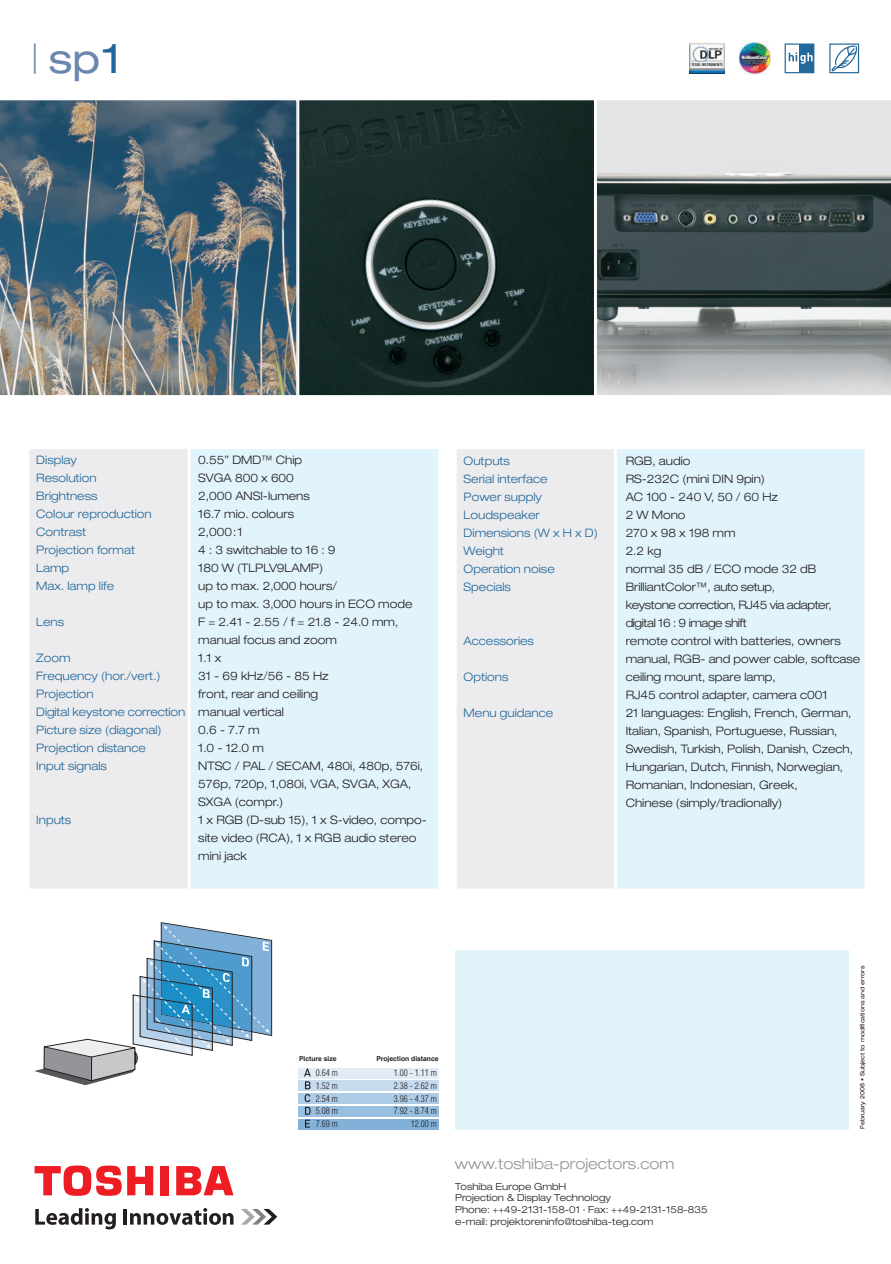
<style>
.page{position:relative;width:891px;height:1264px;background:#fff}
.page>*{position:absolute;margin:0;border:0;box-sizing:border-box;transform-origin:0 0}
.t1{font:expanded 40.5px "Helvetica Neue";color:#6a87b0}
.t2{font:300 expanded 15px "Helvetica Neue";color:#939598}
.t3{font:300 expanded 11.7px/18px "Helvetica Neue";color:#231f20}
.t4{font:300 expanded 11.7px/18px "Helvetica Neue";color:#23689a}
.t5{font:300 expanded 11.7px/18px "Helvetica Neue";letter-spacing:-.035em;color:#231f20}
.t6{font:300 expanded 9.75px/11.7px "Helvetica Neue";color:#231f20}
.t7{font:300 condensed 9px/12.6px "Helvetica";color:#231f20;text-align:justify}
.t8{font:700 6.75px "Helvetica";color:#231f20}
.t9{font:expanded 6px "Helvetica Neue";color:#231f20}
.s1{font-weight:100}
.s2{color:#23689a}
.s3{color:#231f20}
</style>
<div class="page">
<div style="left:456px;top:950px;width:393px;height:180px;background:#e1f4fc"></div>
<div style="left:299px;top:1118px;width:140px;height:11px;background:#81b1d9"></div>
<div style="left:299px;top:1067px;width:140px;height:11px;background:#e2ecf6"></div>
<div style="left:299px;top:1080px;width:140px;height:11px;background:#c7dbef"></div>
<div style="left:299px;top:1093px;width:140px;height:10px;background:#afcce7"></div>
<div style="left:299px;top:1105px;width:140px;height:11px;background:#98bee0"></div>
<svg style="left:304px;top:1068px;width:7px;height:59px"></svg>
<svg style="left:241px;top:1208px;width:36px;height:16px"></svg>
<svg style="left:35px;top:1208px;width:81px;height:21px"></svg>
<hr style="left:124px;top:1208px;width:3px;height:16px;background:#231f20">
<svg style="left:130px;top:1208px;width:104px;height:16px"></svg>
<div style="left:161px;top:1165px;width:8px;height:30px;background:#ee1d23"></div>
<svg style="left:176px;top:1166px;width:58px;height:29px"></svg>
<svg style="left:35px;top:1165px;width:118px;height:31px"></svg>
<div style="left:455px;top:447px;width:296px;height:443px;background:#ececee"></div>
<div style="left:454px;top:446px;width:299px;height:445px;border:3px solid #fff"></div>
<div style="left:28px;top:447px;width:296px;height:443px;background:#ececee"></div>
<div style="left:26px;top:446px;width:299px;height:445px;border:3px solid #fff"></div>
<div style="left:615px;top:447px;width:251px;height:443px;background:#e1f4fc"></div>
<div style="left:614px;top:446px;width:254px;height:445px;border:3px solid #fff"></div>
<div style="left:189px;top:447px;width:251px;height:443px;background:#e1f4fc"></div>
<div style="left:188px;top:446px;width:253px;height:445px;border:3px solid #fff"></div>
<svg style="left:34px;top:922px;width:238px;height:163px"></svg>
<svg style="left:0;top:99px;width:298px;height:297px;background:#5b717d"></svg>
<div style="left:829px;top:43px;width:30px;height:30px;border:1px solid #23689a"></div>
<div style="left:799px;top:44px;width:15px;height:29px;background:#23689a"></div>
<div style="left:785px;top:43px;width:29px;height:30px;border:1px solid #23689a"></div>
<svg style="left:789px;top:53px;width:24px;height:11px"></svg>
<svg style="left:831px;top:45px;width:27px;height:28px"></svg>
<img style="left:739px;top:42px;width:32px;height:32px">
<img style="left:690px;top:43px;width:35px;height:30px">
<img style="left:301px;top:102px;width:291px;height:291px">
<div style="left:298px;top:99px;width:297px;height:297px;border:2px solid #fff"></div>
<svg style="left:597px;top:100px;width:294px;height:295px;background:#879090"></svg>
<h1 class="t1" style="left:31px;top:43px;width:92px"><span class="s1">|</span> sp<span class="s2">1</span></h1>
<p class="t4" style="left:36px;top:452px;width:42px">Display</p>
<p class="t3" style="left:198px;top:452px;width:105px">0.55” DMD™ Chip</p>
<p class="t4" style="left:36px;top:470px;width:62px">Resolution</p>
<p class="t3" style="left:198px;top:470px;width:97px">SVGA 800 x 600</p>
<p class="t4" style="left:36px;top:488px;width:63px">Brightness</p>
<p class="t3" style="left:198px;top:488px;width:113px">2,000 ANSI-lumens</p>
<p class="t4" style="left:36px;top:506px;width:117px">Colour reproduction</p>
<p class="t3" style="left:198px;top:506px;width:97px">16.7 mio. colours</p>
<p class="t4" style="left:36px;top:524px;width:51px">Contrast</p>
<p class="t3" style="left:198px;top:524px;width:46px">2,000:1</p>
<p class="t4" style="left:36px;top:542px;width:100px">Projection format</p>
<p class="t3" style="left:198px;top:542px;width:139px">4 : 3 switchable to 16 : 9</p>
<p class="t4" style="left:36px;top:560px;width:34px">Lamp</p>
<p class="t3" style="left:198px;top:560px;width:126px">180 W (TLPLV9LAMP)</p>
<p class="t4" style="left:36px;top:578px;width:79px">Max. lamp life</p>
<p class="t3" style="left:198px;top:578px;width:216px">up to max. 2,000 hours/<br>up to max. 3,000 hours in ECO mode</p>
<p class="t4" style="left:36px;top:614px;width:29px">Lens</p>
<p class="t3" style="left:198px;top:614px;width:201px">F = 2.41 - 2.55 / f = 21.8 - 24.0 mm, manual focus and zoom</p>
<p class="t4" style="left:36px;top:650px;width:36px">Zoom</p>
<p class="t3" style="left:198px;top:650px;width:25px">1.1 x</p>
<p class="t4" style="left:36px;top:668px;width:126px">Frequency (hor./vert.)</p>
<p class="t3" style="left:198px;top:668px;width:132px">31 - 69 kHz/56 - 85 Hz</p>
<p class="t4" style="left:36px;top:686px;width:59px">Projection</p>
<p class="t4" style="left:36px;top:686px;width:283px;text-indent:162px"><span class="s3">front, rear and ceiling<br></span>Digital keystone correction <span class="s3">manual vertical<br></span>Picture size (diagonal)</p>
<p class="t3" style="left:198px;top:722px;width:63px">0.6 - 7.7 m</p>
<p class="t4" style="left:36px;top:740px;width:111px">Projection distance</p>
<p class="t3" style="left:198px;top:740px;width:67px">1.0 - 12.0 m</p>
<p class="t4" style="left:36px;top:758px;width:72px">Input signals</p>
<p class="t3" style="left:198px;top:758px;width:226px">NTSC / PAL / SECAM, 480i, 480p, 576i,<br>576p, 720p, 1,080i, VGA, SVGA, XGA,<br>SXGA (compr.)</p>
<p class="t4" style="left:36px;top:812px;width:37px">Inputs</p>
<p class="t3" style="left:198px;top:812px;width:230px">1 x RGB (D-sub 15), 1 x S-video, compo&shy;site video (RCA), 1 x RGB audio stereo mini jack</p>
<p class="t4" style="left:464px;top:453px;width:48px">Outputs</p>
<p class="t3" style="left:626px;top:453px;width:66px">RGB, audio</p>
<p class="t4" style="left:464px;top:471px;width:85px">Serial interface</p>
<p class="t3" style="left:626px;top:471px;width:141px">RS-232C (mini DIN 9pin)</p>
<p class="t4" style="left:464px;top:489px;width:80px">Power supply</p>
<p class="t3" style="left:626px;top:489px;width:154px">AC 100 - 240 V, 50 / 60 Hz</p>
<p class="t4" style="left:464px;top:507px;width:78px">Loudspeaker</p>
<p class="t3" style="left:626px;top:507px;width:61px">2 W Mono</p>
<p class="t4" style="left:464px;top:525px;width:136px">Dimensions (W x H x D)</p>
<p class="t3" style="left:626px;top:525px;width:111px">270 x 98 x 198 mm</p>
<p class="t4" style="left:464px;top:543px;width:42px">Weight</p>
<p class="t3" style="left:626px;top:543px;width:37px">2.2 kg</p>
<p class="t4" style="left:464px;top:561px;width:93px">Operation noise</p>
<p class="t3" style="left:626px;top:561px;width:192px">normal 35 dB / ECO mode 32 dB</p>
<p class="t4" style="left:464px;top:579px;width:49px">Specials</p>
<p class="t5" style="left:626px;top:579px;width:207px">BrilliantColor™, auto setup,<br>keystone correction, RJ45 via adapter, digital 16 : 9 image shift</p>
<p class="t4" style="left:464px;top:633px;width:72px">Accessories</p>
<p class="t3" style="left:626px;top:633px;width:236px">remote control with batteries, owners manual, RGB- and power cable, softcase</p>
<p class="t4" style="left:464px;top:669px;width:46px">Options</p>
<p class="t3" style="left:626px;top:669px;width:203px">ceiling mount, spare lamp,<br>RJ45 control adapter, camera c001</p>
<p class="t4" style="left:464px;top:705px;width:91px">Menu guidance</p>
<p class="t3" style="left:626px;top:705px;width:229px">21 languages: English, French, German, Italian, Spanish, Portuguese, Russian, Swedish, Turkish, Polish, Danish, Czech, Hungarian, Dutch, Finnish, Norwegian, Romanian, Indonesian, Greek,<br>Chinese (simply/tradionally)</p>
<p class="t8" style="left:299px;top:1056px;width:39px">Picture size</p>
<p class="t8" style="left:376px;top:1056px;width:64px">Projection distance</p>
<p class="t7" style="left:316px;top:1067px;width:23px">0.64 m 1.52 m 2.54 m 5.08 m 7.69 m</p>
<p class="t7" style="left:394px;top:1067px;width:44px;text-align:right">1.00 - 1.11 m<br>2.38 - 2.62 m<br>3.96 - 4.37 m<br>7.92 - 8.74 m<br>12.00 m</p>
<p class="t2" style="left:455px;top:1157px;width:221px">www.toshiba-projectors.com</p>
<p class="t6" style="left:455px;top:1181px;width:254px">Toshiba Europe GmbH<br>Projection &amp; Display Technology<br>Phone: ++49-2131-158-01 · Fax: ++49-2131-158-835 e-mail: projektoreninfo@toshiba-teg.com</p>
<p class="t9" style="left:860px;top:1129px;width:165px;rotate:-90deg">February 2008 • Subject to modifications and errors</p>
</div>
